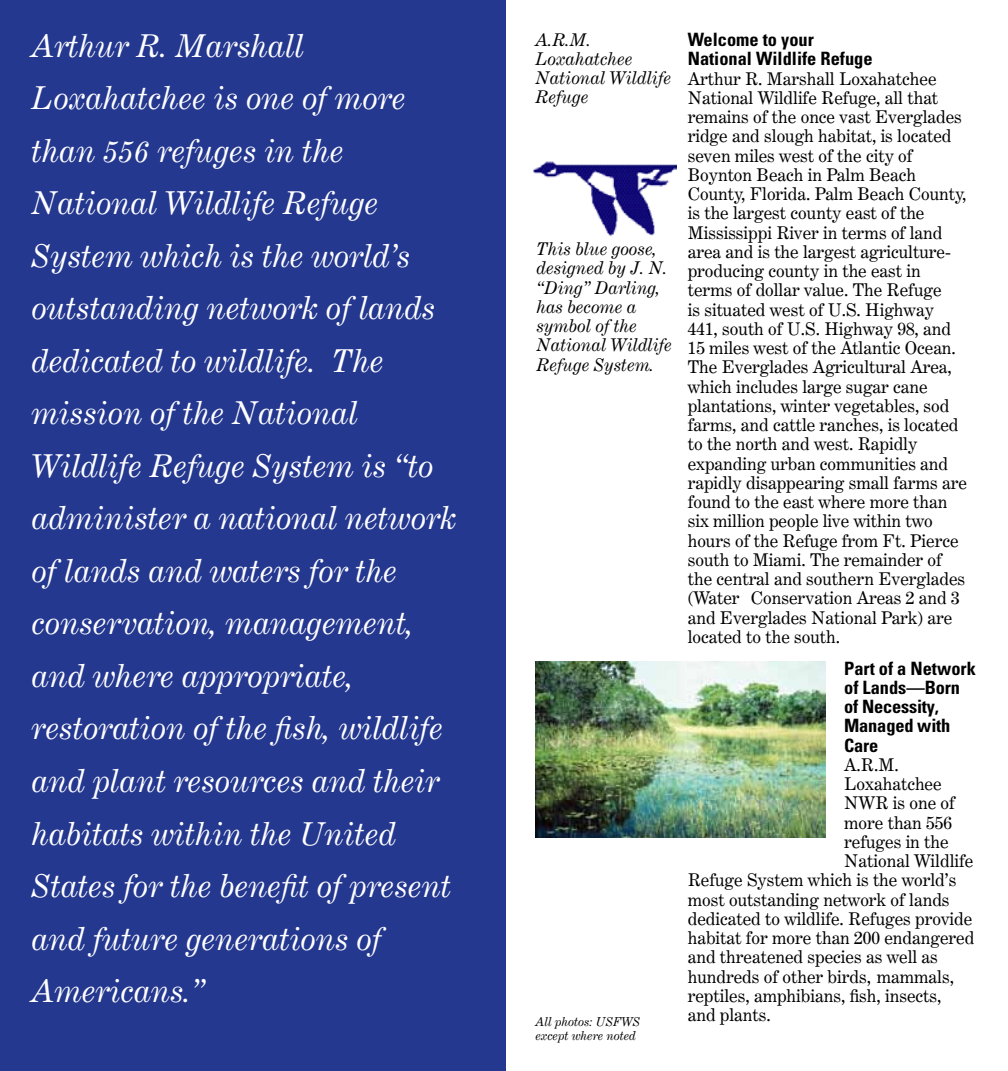
<style>
.page{position:relative;width:1008px;height:1071px;background:#fff}
.page>*{position:absolute;margin:0;border:0;box-sizing:border-box;transform-origin:0 0}
.t1{font:italic 31.5px/52.5px "Century Expanded BT";color:#fff}
.t2{font:700 condensed 18.38px/19.2px "Univers";color:#000}
.t3{font:17.5px/19.2px "Century Expanded BT";color:#000}
.t4{font:italic 17.5px/19.2px "Century Expanded BT";color:#000}
.t5{font:italic 12.25px/14px "Century Expanded BT";color:#000}
</style>
<div class="page">
<div style="left:0;top:0;width:505px;height:1071px;background:#243890"></div>
<img style="left:536px;top:662px;width:289px;height:175px">
<img style="left:533px;top:162px;width:143px;height:74px">
<p class="t4" style="left:536px;top:30px;width:137px">A.R.M.<br>Loxahatchee<br>National Wildlife<br>Refuge</p>
<p class="t1" style="left:32px;top:19px;width:426px">Arthur R. Marshall<br>Loxahatchee is one of more than 556 refuges in the<br>National Wildlife Refuge<br>System which is the world’s outstanding network of lands dedicated to wildlife. The mission of the National<br>Wildlife Refuge System is “to administer a national network of lands and waters for the conservation, management, and where appropriate, restoration of the fish, wildlife and plant resources and their habitats within the United<br>States for the benefit of present and future generations of<br>Americans.”</p>
<p class="t2" style="left:688px;top:30px;width:186px">Welcome to your<br>National Wildlife Refuge</p>
<p class="t3" style="left:688px;top:69px;width:281px">Arthur R. Marshall Loxahatchee National Wildlife Refuge, all that remains of the once vast Everglades ridge and slough habitat, is located seven miles west of the city of Boynton Beach in Palm Beach County, Florida. Palm Beach County, is the largest county east of the Mississippi River in terms of land area and is the largest agriculture&shy;producing county in the east in terms of dollar value. The Refuge<br>is situated west of U.S. Highway 441, south of U.S. Highway 98, and 15 miles west of the Atlantic Ocean.<br>The Everglades Agricultural Area, which includes large sugar cane plantations, winter vegetables, sod farms, and cattle ranches, is located to the north and west. Rapidly expanding urban communities and rapidly disappearing small farms are found to the east where more than six million people live within two hours of the Refuge from Ft. Pierce south to Miami. The remainder of the central and southern Everglades (Water Conservation Areas 2 and 3 and Everglades National Park) are located to the south.</p>
<p class="t2" style="left:844px;top:658px;width:133px">Part of a Network of Lands—Born of Necessity,<br>Managed with<br>Care</p>
<p class="t3" style="left:844px;top:755px;width:56px">A.R.M.</p>
<p class="t3" style="left:844px;top:774px;width:99px">Loxahatchee</p>
<p class="t3" style="left:844px;top:793px;width:112px">NWR is one of</p>
<p class="t3" style="left:844px;top:813px;width:109px">more than 556</p>
<p class="t3" style="left:844px;top:832px;width:106px">refuges in the</p>
<p class="t3" style="left:844px;top:851px;width:131px">National Wildlife</p>
<p class="t3" style="left:688px;top:870px;width:270px">Refuge System which is the world’s</p>
<p class="t3" style="left:688px;top:890px;width:263px">most outstanding network of lands</p>
<p class="t3" style="left:688px;top:909px;width:286px">dedicated to wildlife. Refuges provide</p>
<p class="t3" style="left:688px;top:928px;width:288px">habitat for more than 200 endangered</p>
<p class="t3" style="left:688px;top:947px;width:252px">and threatened species as well as</p>
<p class="t3" style="left:688px;top:967px;width:268px">hundreds of other birds, mammals,</p>
<p class="t3" style="left:688px;top:986px;width:255px">reptiles, amphibians, fish, insects,</p>
<p class="t3" style="left:688px;top:1005px;width:85px">and plants.</p>
<p class="t4" style="left:536px;top:239px;width:137px">This blue goose, designed by J. N. “Ding” Darling, has become a symbol of the<br>National Wildlife<br>Refuge System.</p>
<p class="t5" style="left:536px;top:1014px;width:106px">All photos: USFWS except where noted</p>
</div>
